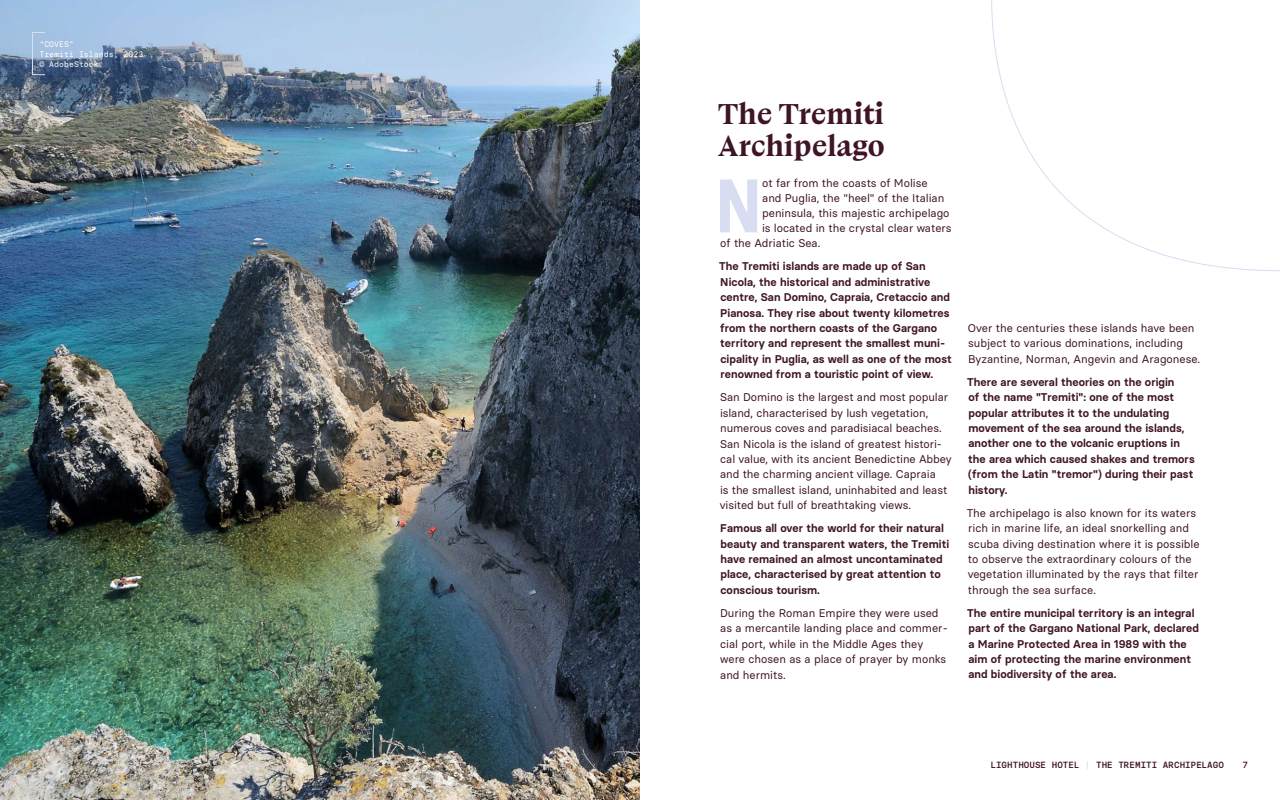
<style>
.page{position:relative;width:1280px;height:800px;background:#fff}
.page>*{position:absolute;margin:0;border:0;box-sizing:border-box;transform-origin:0 0}
.t1{font:600 75.5px "Basier Square Mono";color:#d9ddf1}
.t2{font:700 30.7px/31.9px "Boogy Brut";color:#3f1427}
.t3{font:11.2px/15.4px "Basier Square";color:#3f1427}
.t4{font:600 11.2px/15.4px "Basier Square";letter-spacing:.005em;color:#3f1427}
.t5{font:500 9px "Basier Square Mono";color:#3f1427}
.t6{font:8px/10px "Basier Square Mono";color:#fff}
.s1{color:#d9ddf1}
</style>
<div class="page">
<img style="left:0;top:0;width:640px;height:800px">
<svg style="left:533px;top:0;width:747px;height:272px"></svg>
<div style="left:32px;top:32px;width:13px;height:43px;border:1px solid #d9ddf1"></div>
<p class="t6" style="left:39px;top:39px;width:105px">“COVES”<br>Tremiti Islands, 2023 © AdobeStock</p>
<h2 class="t2" style="left:717px;top:98px;width:169px">The Tremiti<br>Archipelago</h2>
<h1 class="t1" style="left:715px;top:159px;width:48px">N</h1>
<p class="t3" style="left:762px;top:176px;width:167px">ot far from the coasts of Molise</p>
<p class="t3" style="left:762px;top:191px;width:184px">and Puglia, the "heel" of the Italian</p>
<p class="t3" style="left:762px;top:206px;width:189px">peninsula, this majestic archipelago</p>
<p class="t3" style="left:762px;top:221px;width:191px">is located in the crystal clear waters</p>
<p class="t3" style="left:720px;top:236px;width:102px">of the Adriatic Sea.</p>
<p class="t4" style="left:719px;top:259px;width:234px">The Tremiti islands are made up of San Nicola, the historical and administrative centre, San Domino, Capraia, Cretaccio and Pianosa. They rise about twenty kilometres from the northern coasts of the Gargano territory and represent the smallest muni&shy;cipality in Puglia, as well as one of the most renowned from a touristic point of view.</p>
<p class="t3" style="left:720px;top:390px;width:233px">San Domino is the largest and most popular island, characterised by lush vegetation, numerous coves and paradisiacal beaches.<br>San Nicola is the island of greatest histori&shy;cal value, with its ancient Benedictine Abbey and the charming ancient village. Capraia<br>is the smallest island, uninhabited and least visited but full of breathtaking views.</p>
<p class="t4" style="left:720px;top:520px;width:230px">Famous all over the world for their natural beauty and transparent waters, the Tremiti have remained an almost uncontaminated place, characterised by great attention to conscious tourism.</p>
<p class="t3" style="left:720px;top:605px;width:229px">During the Roman Empire they were used as a mercantile landing place and commer&shy;cial port, while in the Middle Ages they were chosen as a place of prayer by monks and hermits.</p>
<p class="t3" style="left:968px;top:320px;width:234px">Over the centuries these islands have been subject to various dominations, including<br>Byzantine, Norman, Angevin and Aragonese.</p>
<p class="t4" style="left:967px;top:374px;width:229px">There are several theories on the origin<br>of the name "Tremiti": one of the most popular attributes it to the undulating movement of the sea around the islands, another one to the volcanic eruptions in the area which caused shakes and tremors (from the Latin "tremor") during their past history.</p>
<p class="t3" style="left:967px;top:505px;width:234px">The archipelago is also known for its waters rich in marine life, an ideal snorkelling and scuba diving destination where it is possible to observe the extraordinary colours of the vegetation illuminated by the rays that filter through the sea surface.</p>
<p class="t4" style="left:967px;top:605px;width:233px">The entire municipal territory is an integral part of the Gargano National Park, declared a Marine Protected Area in 1989 with the aim of protecting the marine environment and biodiversity of the area.</p>
<p class="t5" style="left:991px;top:759px;width:235px">LIGHTHOUSE HOTEL <span class="s1">|</span> THE TREMITI ARCHIPELAGO</p>
<p class="t5" style="left:1242px;top:759px;width:7px">7</p>
</div>
